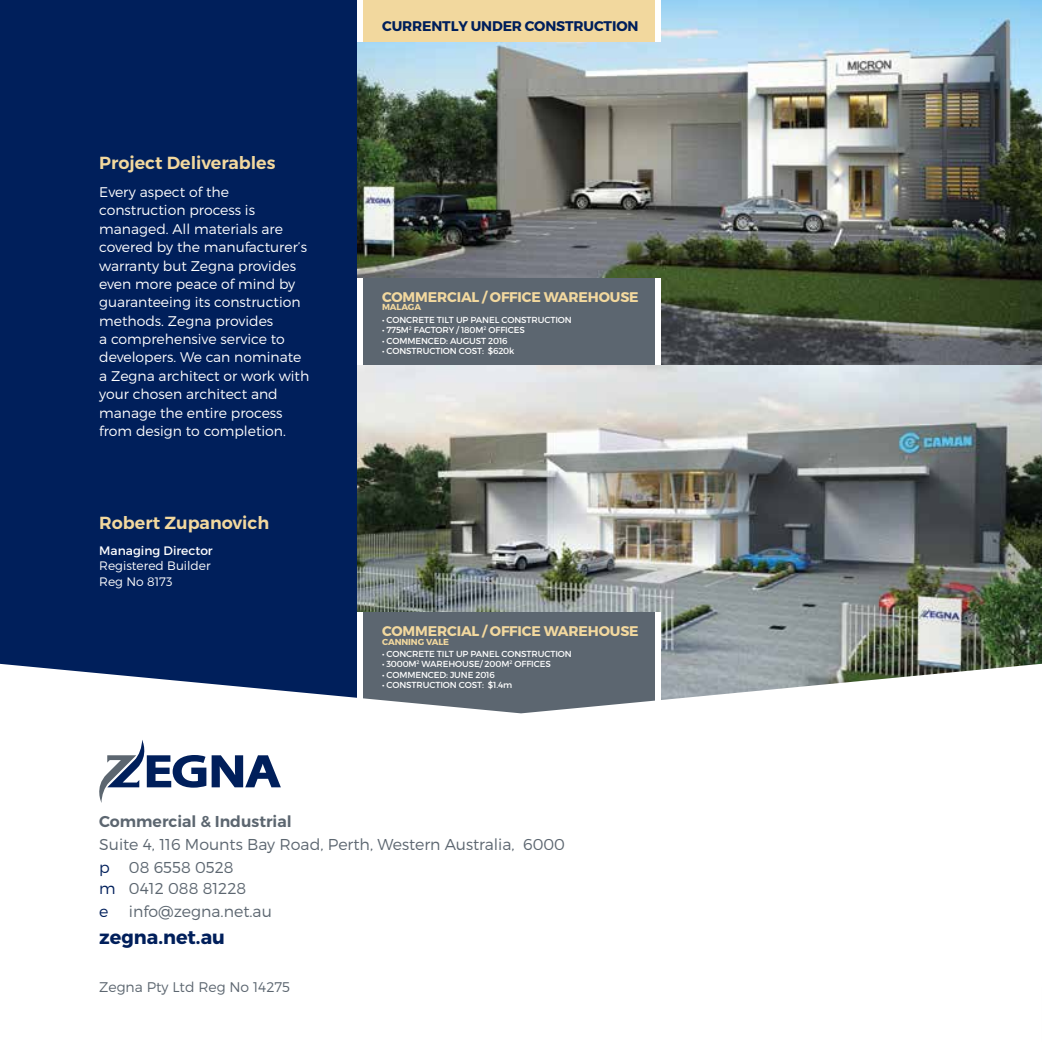
<style>
.page{position:relative;width:1042px;height:1042px;background:#fff}
.page>*{position:absolute;margin:0;border:0;box-sizing:border-box;transform-origin:0 0}
.t1{font:700 19.25px "Montserrat";color:#001f5b}
.t2{font:600 17.5px "Montserrat";color:#f2d89e}
.t3{font:300 15.75px/23.1px "Montserrat";color:#5c6670}
.t4{font:600 15.75px "Montserrat";color:#5c6670}
.t5{font:300 14px/18.4px "Montserrat";color:#fff}
.t6{font:700 14px "Montserrat";letter-spacing:-.01em;color:#f2d89e}
.t7{font:700 14px "Montserrat";letter-spacing:-.01em;color:#001f5b}
.t8{font:300 14px "Montserrat";color:#5c6670}
.t9{font:300 12.25px/15.8px "Montserrat";color:#fff}
.t10{font:12.25px "Montserrat";color:#fff}
.t11{font:8.75px "Montserrat";letter-spacing:-.01em;color:#fff}
.t12{font:700 8.75px "Montserrat";letter-spacing:-.01em;color:#f2d89e}
.s1{color:#001f5b}
</style>
<div class="page">
<div style="left:0;top:0;width:1042px;height:913px;background:#001f5b"></div>
<img style="left:357px;top:364px;width:685px;height:300px">
<img style="left:357px;top:0;width:685px;height:364px">
<div style="left:357px;top:612px;width:298px;height:125px;background:#5c6670"></div>
<div style="left:357px;top:278px;width:298px;height:86px;background:#5c6670"></div>
<div style="left:357px;top:0;width:298px;height:42px;background:#f2d89e"></div>
<svg style="left:0;top:664px;width:1042px;height:249px;background:#edeef0"></svg>
<svg style="left:212px;top:755px;width:69px;height:32px"></svg>
<svg style="left:99px;top:740px;width:107px;height:63px"></svg>
<div style="left:655px;top:612px;width:5px;height:125px;background:#fff"></div>
<div style="left:357px;top:612px;width:5px;height:125px;background:#fff"></div>
<div style="left:655px;top:278px;width:5px;height:86px;background:#fff"></div>
<div style="left:357px;top:278px;width:5px;height:86px;background:#fff"></div>
<div style="left:357px;top:0;width:5px;height:42px;background:#fff"></div>
<div style="left:655px;top:0;width:5px;height:42px;background:#fff"></div>
<p class="t2" style="left:99px;top:152px;width:178px">Project Deliverables</p>
<p class="t5" style="left:99px;top:183px;width:212px">Every aspect of the construction process is managed. All materials are covered by the manufacturer’s warranty but Zegna provides even more peace of mind by guaranteeing its construction methods. Zegna provides<br>a comprehensive service to developers. We can nominate a Zegna architect or work with your chosen architect and manage the entire process from design to completion.</p>
<p class="t2" style="left:99px;top:512px;width:171px">Robert Zupanovich</p>
<p class="t10" style="left:99px;top:543px;width:115px">Managing Director</p>
<p class="t9" style="left:99px;top:558px;width:113px">Registered Builder<br>Reg No 8173</p>
<p class="t7" style="left:382px;top:18px;width:258px">CURRENTLY UNDER CONSTRUCTION</p>
<p class="t6" style="left:382px;top:288px;width:258px">COMMERCIAL / OFFICE WAREHOUSE</p>
<p class="t12" style="left:382px;top:302px;width:40px">MALAGA</p>
<p class="t11" style="left:382px;top:314px;width:191px">• CONCRETE TILT UP PANEL CONSTRUCTION</p>
<p class="t11" style="left:382px;top:324px;width:144px">• 775M<sup>2</sup> FACTORY / 180M<sup>2</sup> OFFICES</p>
<p class="t11" style="left:382px;top:335px;width:127px">• COMMENCED: AUGUST 2016</p>
<p class="t11" style="left:382px;top:345px;width:134px">• CONSTRUCTION COST: $620k</p>
<p class="t6" style="left:382px;top:622px;width:258px">COMMERCIAL / OFFICE WAREHOUSE</p>
<p class="t12" style="left:382px;top:636px;width:69px">CANNING VALE</p>
<p class="t11" style="left:382px;top:648px;width:191px">• CONCRETE TILT UP PANEL CONSTRUCTION</p>
<p class="t11" style="left:382px;top:659px;width:170px">• 3000M<sup>2</sup> WAREHOUSE/ 200M<sup>2</sup> OFFICES</p>
<p class="t11" style="left:382px;top:669px;width:114px">• COMMENCED: JUNE 2016</p>
<p class="t11" style="left:382px;top:680px;width:132px">• CONSTRUCTION COST: $1.4m</p>
<p class="t4" style="left:99px;top:811px;width:194px">Commercial &amp; Industrial</p>
<p class="t3" style="left:99px;top:832px;width:467px">Suite 4, 116 Mounts Bay Road, Perth, Western Australia, 6000 <span class="s1">p</span> 08 6558 0528</p>
<p class="t3" style="left:99px;top:876px;width:149px"><span class="s1">m</span> 0412 088 81228 <span class="s1">e</span></p>
<p class="t3" style="left:129px;top:899px;width:144px">info@zegna.net.au</p>
<h1 class="t1" style="left:99px;top:925px;width:127px">zegna.net.au</h1>
<p class="t8" style="left:99px;top:979px;width:192px">Zegna Pty Ltd Reg No 14275</p>
</div>
